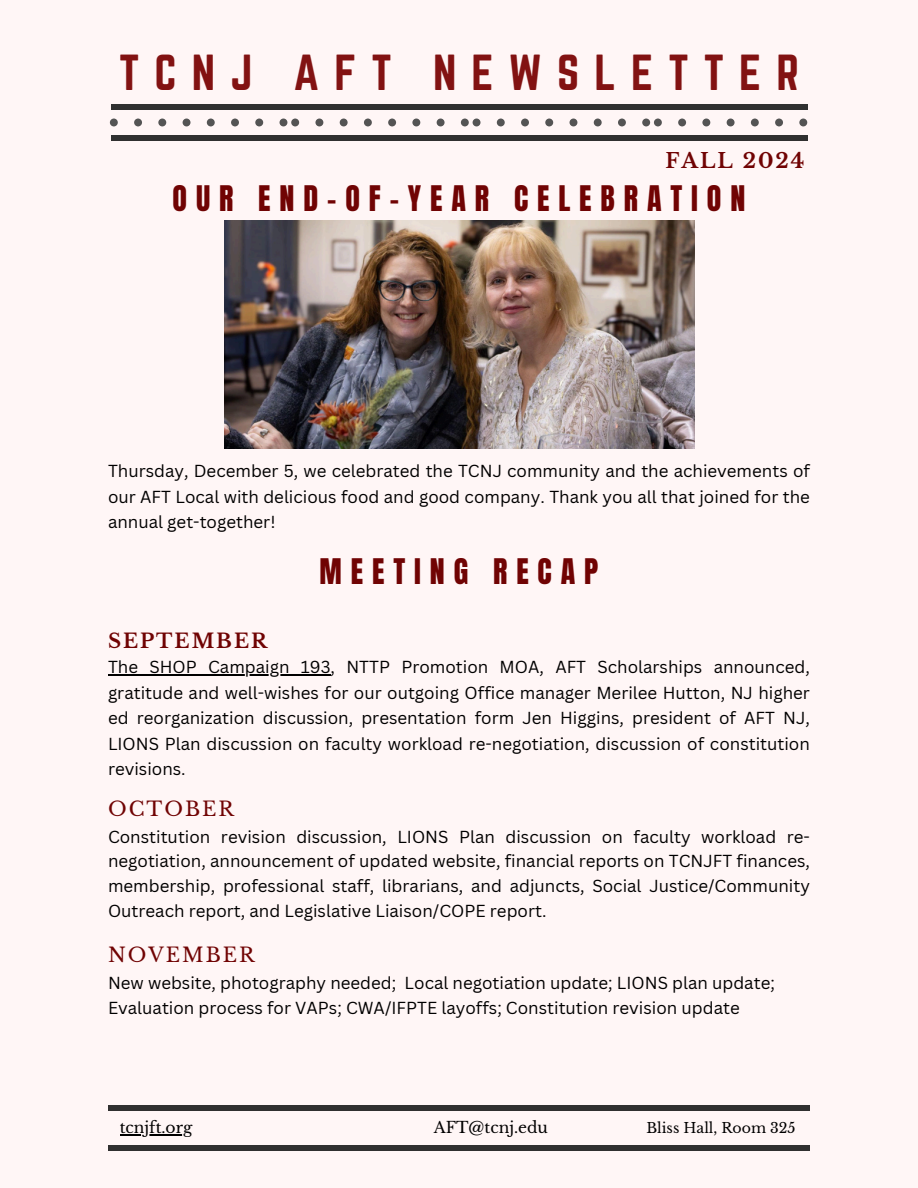
<style>
.page{position:relative;width:918px;height:1188px;background:#fff6f6}
.page>*{position:absolute;margin:0;border:0;box-sizing:border-box;transform-origin:0 0}
.t1{font:44.25px "Norwester";letter-spacing:.34em;color:#821212}
.t2{font:30px "Anton";letter-spacing:.295em;color:#700303}
.t3{font:700 20.4px "Libre Baskerville";letter-spacing:.1em;color:#700303}
.t4{font:19.8px "Libre Baskerville";letter-spacing:.1em;color:#700303}
.t5{font:700 19.8px "Libre Baskerville";letter-spacing:.1em;color:#700303}
.t6{font:16.95px/25.3px "Canva Sans";color:#000;text-align:justify}
.t7{font:15.45px "Libre Baskerville";color:#000}
.t8{font:14.1px "Libre Baskerville";color:#000}
</style>
<div class="page">
<img style="left:224px;top:221px;width:470px;height:227px">
<div style="left:108px;top:1106px;width:702px;height:5px;background:#303030"></div>
<div style="left:108px;top:1145px;width:702px;height:6px;background:#303030"></div>
<hr style="left:120px;top:1134px;width:72px;height:2px;background:#000">
<div style="left:111px;top:104px;width:696px;height:6px;background:#303030"></div>
<div style="left:111px;top:135px;width:696px;height:5px;background:#303030"></div>
<svg style="left:110px;top:119px;width:698px;height:7px"></svg>
<hr style="left:108px;top:674px;width:223px;height:1px;background:#000">
<p class="t1" style="left:119px;top:46px;width:681px">TCNJ AFT NEWSLETTER</p>
<h2 class="t3" style="left:665px;top:149px;width:141px">FALL 2024</h2>
<h1 class="t2" style="left:173px;top:177px;width:574px">OUR END-OF-YEAR CELEBRATION</h1>
<p class="t6" style="left:108px;top:458px;width:703px">Thursday, December 5, we celebrated the TCNJ community and the achievements of our AFT Local with delicious food and good company. Thank you all that joined for the annual get-together!</p>
<p class="t2" style="left:320px;top:550px;width:280px">MEETING RECAP</p>
<h2 class="t5" style="left:108px;top:628px;width:161px">SEPTEMBER</h2>
<h5 class="t6" style="left:108px;top:654px;width:703px">The SHOP Campaign 193, NTTP Promotion MOA, AFT Scholarships announced, gratitude and well-wishes for our outgoing Office manager Merilee Hutton, NJ higher ed reorganization discussion, presentation form Jen Higgins, president of AFT NJ, LIONS Plan discussion on faculty workload re-negotiation, discussion of constitution revisions.</h5>
<h5 class="t4" style="left:108px;top:797px;width:128px">OCTOBER</h5>
<h3 class="t6" style="left:108px;top:824px;width:703px;line-height:24.8px">Constitution revision discussion, LIONS Plan discussion on faculty workload re&shy;negotiation, announcement of updated website, financial reports on TCNJFT finances, membership, professional staff, librarians, and adjuncts, Social Justice/Community Outreach report, and Legislative Liaison/COPE report.</h3>
<h5 class="t4" style="left:108px;top:943px;width:148px">NOVEMBER</h5>
<h4 class="t6" style="left:108px;top:970px;width:668px;line-height:24.8px">New website, photography needed; Local negotiation update; LIONS plan update;<br>Evaluation process for VAPs; CWA/IFPTE layoffs; Constitution revision update</h4>
<p class="t7" style="left:120px;top:1118px;width:74px">tcnjft.org</p>
<p class="t7" style="left:434px;top:1118px;width:116px">AFT@tcnj.edu</p>
<h3 class="t8" style="left:646px;top:1120px;width:151px">Bliss Hall, Room 325</h3>
</div>
